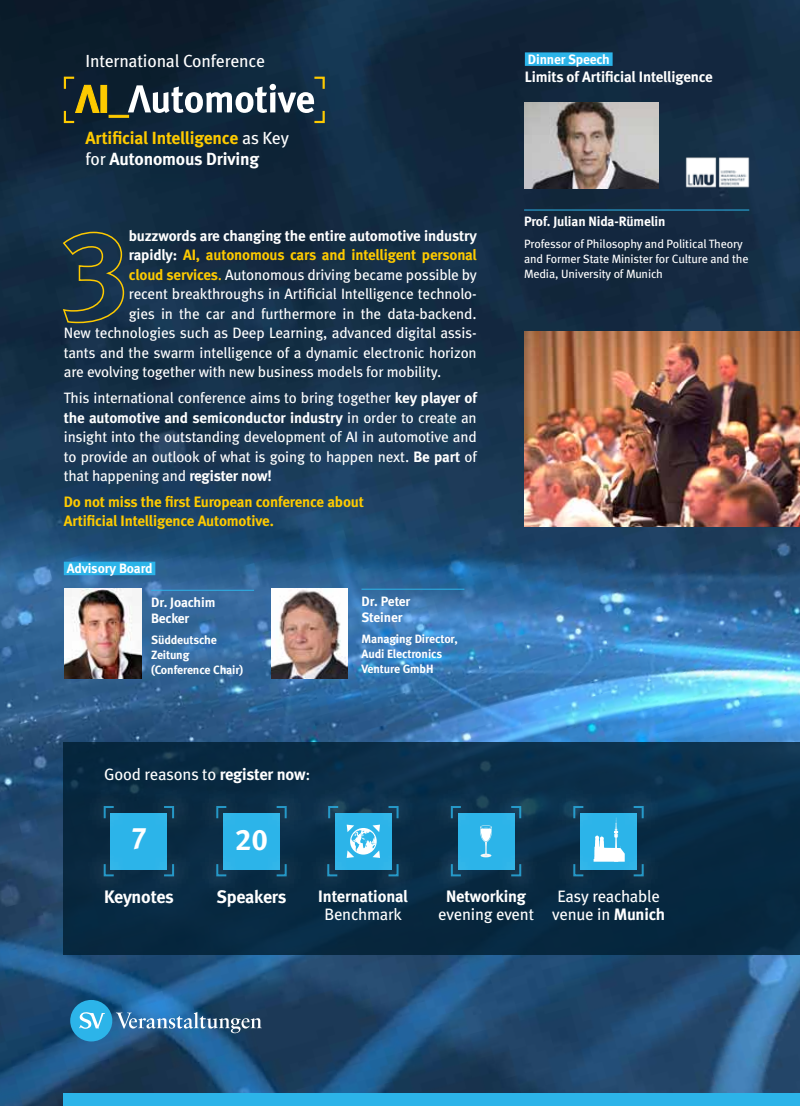
<style>
.page{position:relative;width:800px;height:1106px;background:#fff}
.page>*{position:absolute;margin:0;border:0;box-sizing:border-box;transform-origin:0 0}
.t1{font:700 29.7px "SZ Meta Tab";color:#fff}
.t2{font:700 18px "SZ Meta Tab";letter-spacing:-.01em;color:#fff}
.t3{font:700 17.55px/21px "SZ Meta Tab";color:#feca00}
.t4{font:17.55px "SZ Meta Tab";color:#fff}
.t5{font:16.5px/18px "SZ Meta Tab";color:#fff;text-align:center}
.t6{font:700 16.5px "SZ Meta Tab";color:#fff}
.t7{font:15px/19.5px "SZ Meta Tab";color:#fff;text-align:justify}
.t8{font:700 15px/19.5px "SZ Meta Tab";color:#feca00}
.t9{font:700 15px "SZ Meta Tab";color:#fff}
.t10{font:700 13.5px/16.5px "SZ Meta Tab";color:#fff}
.t11{font:12px/15px "SZ Meta Tab";color:#fff}
.t12{font:700 12px/15px "SZ Meta Tab";color:#fff}
.s1{font-weight:400;color:#fff}
.s2{color:#fff}
.s3{font-weight:700;color:#feca00}
.s4{color:#feca00}
.s5{font-weight:700}
</style>
<div class="page">
<img style="left:0;top:0;width:799px;height:1106px">
<div style="left:64px;top:1093px;width:735px;height:13px;background:#2cb4e9"></div>
<svg style="left:62px;top:237px;width:63px;height:87px;background:#2b3e43"></svg>
<img style="left:65px;top:588px;width:76px;height:90px">
<img style="left:271px;top:588px;width:76px;height:90px">
<div style="left:64px;top:561px;width:91px;height:14px;background:#2cb4e9"></div>
<hr style="left:151px;top:590px;width:103px;height:1px;background:#2cb4e9">
<hr style="left:361px;top:589px;width:103px;height:1px;background:#2cb4e9">
<div style="left:524px;top:52px;width:88px;height:14px;background:#2cb4e9"></div>
<hr style="left:524px;top:210px;width:225px;height:1px;background:#2cb4e9">
<img style="left:524px;top:102px;width:134px;height:86px">
<img style="left:683px;top:154px;width:68px;height:36px">
<img style="left:524px;top:332px;width:275px;height:194px">
<div style="left:64px;top:742px;width:735px;height:213px;background:linear-gradient(to bottom,#0a2f4a,#06263e)"></div>
<div style="left:147px;top:787px;width:46px;height:48px;background:#0a2b42"></div>
<div style="left:84px;top:787px;width:46px;height:48px;background:#09293f"></div>
<div style="left:147px;top:847px;width:46px;height:48px;background:#0b2d47"></div>
<div style="left:84px;top:847px;width:46px;height:48px;background:#0b2b43"></div>
<svg style="left:103px;top:805px;width:72px;height:72px"></svg>
<div style="left:260px;top:787px;width:46px;height:48px;background:#0c304a"></div>
<div style="left:197px;top:787px;width:46px;height:48px;background:#0a2b43"></div>
<div style="left:260px;top:847px;width:46px;height:48px;background:#082b43"></div>
<div style="left:197px;top:847px;width:46px;height:48px;background:#0b2d47"></div>
<svg style="left:215px;top:805px;width:72px;height:72px"></svg>
<div style="left:371px;top:787px;width:46px;height:48px;background:#0b314b"></div>
<div style="left:309px;top:787px;width:46px;height:48px;background:#0e314d"></div>
<div style="left:371px;top:847px;width:46px;height:48px;background:#0a2f48"></div>
<div style="left:308px;top:847px;width:46px;height:48px;background:#092b43"></div>
<svg style="left:326px;top:805px;width:73px;height:72px"></svg>
<svg style="left:494px;top:787px;width:46px;height:48px"></svg>
<div style="left:431px;top:787px;width:46px;height:48px;background:#0b2f49"></div>
<div style="left:494px;top:847px;width:46px;height:48px;background:#0a2b43"></div>
<div style="left:431px;top:847px;width:46px;height:48px;background:#092e48"></div>
<svg style="left:450px;top:805px;width:72px;height:72px"></svg>
<div style="left:616px;top:787px;width:46px;height:48px;background:linear-gradient(to right,#0d334f,#0c324d)"></div>
<svg style="left:554px;top:787px;width:46px;height:48px"></svg>
<div style="left:616px;top:847px;width:46px;height:48px;background:#092b42"></div>
<div style="left:554px;top:847px;width:46px;height:48px;background:#092c44"></div>
<svg style="left:572px;top:805px;width:72px;height:72px"></svg>
<div style="left:6px;top:0;width:383px;height:237px;background:#001e31;opacity:.75"></div>
<svg style="left:63px;top:76px;width:263px;height:48px;background:#455457"></svg>
<div style="left:70px;top:999px;width:42px;height:42px;background:#2cb4e9;border-radius:50%"></div>
<svg style="left:79px;top:1012px;width:26px;height:16px"></svg>
<svg style="left:116px;top:1012px;width:145px;height:21px;background:#517da3"></svg>
<p class="t4" style="left:85px;top:51px;width:181px">International Conference</p>
<p class="t3" style="left:85px;top:127px;width:205px">Artificial Intelligence <span class="s1">as Key for</span> <span class="s2">Autonomous Driving</span></p>
<p class="t9" style="left:129px;top:226px;width:349px">buzzwords are changing the entire automotive industry</p>
<p class="t8" style="left:129px;top:245px;width:349px"><span class="s2">rapidly:</span> AI, autonomous cars and intelligent personal</p>
<p class="t7" style="left:129px;top:264px;width:349px"><span class="s3">cloud services</span><span class="s4">.</span> Autonomous driving became possible by</p>
<p class="t7" style="left:129px;top:284px;width:349px">recent breakthroughs in Artificial Intelligence technolo-</p>
<p class="t7" style="left:129px;top:303px;width:349px">gies in the car and furthermore in the data-backend.</p>
<p class="t7" style="left:64px;top:323px;width:414px">New technologies such as Deep Learning, advanced digital assis-</p>
<p class="t7" style="left:64px;top:342px;width:414px">tants and the swarm intelligence of a dynamic electronic horizon</p>
<p class="t7" style="left:64px;top:362px;width:379px">are evolving together with new business models for mobility.</p>
<p class="t7" style="left:64px;top:388px;width:414px">This international conference aims to bring together <span class="s5">key player of the automotive and semiconductor industry</span> in order to create an insight into the outstanding development of AI in automotive and to provide an outlook of what is going to happen next. <span class="s5">Be part</span> of that happening and <span class="s5">register now!</span></p>
<p class="t8" style="left:64px;top:492px;width:301px">Do not miss the first European conference about<br>Artificial Intelligence Automotive.</p>
<p class="t10" style="left:67px;top:560px;width:87px">Advisory Board</p>
<p class="t10" style="left:151px;top:593px;width:66px">Dr. Joachim<br>Becker</p>
<p class="t12" style="left:151px;top:632px;width:94px">Süddeutsche<br>Zeitung (Conference Chair)</p>
<p class="t10" style="left:361px;top:592px;width:50px">Dr. Peter<br>Steiner</p>
<p class="t12" style="left:361px;top:631px;width:98px">Managing Director,<br>Audi Electronics<br>Venture GmbH</p>
<p class="t5" style="left:104px;top:764px;width:207px">Good reasons to <span class="s5">register now</span>:</p>
<h1 class="t1" style="left:131px;top:820px;width:18px">7</h1>
<h1 class="t1" style="left:235px;top:821px;width:34px">20</h1>
<p class="t10" style="left:527px;top:51px;width:83px">Dinner Speech</p>
<p class="t9" style="left:524px;top:67px;width:189px">Limits of Artificial Intelligence</p>
<p class="t10" style="left:524px;top:213px;width:143px">Prof. Julian Nida-Rümelin</p>
<p class="t11" style="left:524px;top:236px;width:226px">Professor of Philosophy and Political Theory and Former State Minister for Culture and the<br>Media, University of Munich</p>
<p class="t2" style="left:104px;top:886px;width:71px">Keynotes</p>
<p class="t2" style="left:216px;top:886px;width:71px">Speakers</p>
<p class="t6" style="left:318px;top:886px;width:91px">International</p>
<p class="t5" style="left:324px;top:905px;width:79px">Benchmark</p>
<p class="t6" style="left:446px;top:886px;width:81px">Networking</p>
<p class="t5" style="left:438px;top:905px;width:97px">evening event</p>
<p class="t5" style="left:552px;top:887px;width:114px">Easy reachable venue in <span class="s5">Munich</span></p>
</div>
